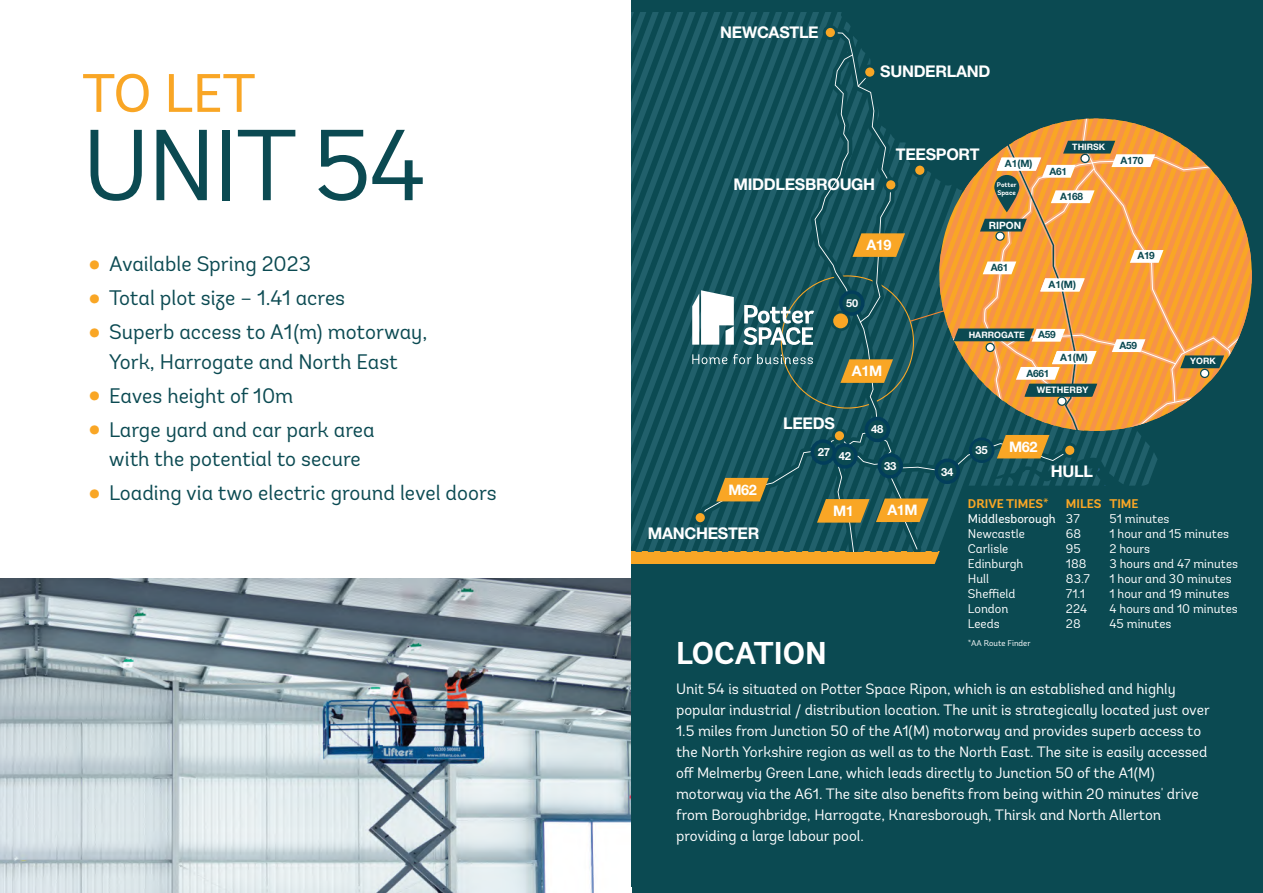
<style>
.page{position:relative;width:1263px;height:893px;background:#fff}
.page>*{position:absolute;margin:0;border:0;box-sizing:border-box;transform-origin:0 0}
.t1{font:100.5px "Andes";letter-spacing:-.025em;color:#0b4a52}
.t2{font:54px "Andes";color:#f9a625}
.t3{font:700 31.5px "Andes";color:#fff}
.t4{font:21px/29.7px "Andes";color:#0b4a52;text-align:center}
.t5{font:700 16.05px "Helvetica Neue";letter-spacing:-.02em;color:#fff}
.t6{font:15px/21px "Andes";color:#fff}
.t7{font:700 14.55px "Helvetica Neue";letter-spacing:-.03em;color:#fff}
.t8{font:12.6px/15.1px "Andes";color:#fff}
.t9{font:700 12.6px "Andes";color:#f9a625}
.t10{font:12.6px "Andes";color:#fff}
.t11{font:700 11.25px "Helvetica Neue";letter-spacing:-.02em;color:#fff}
.t12{font:700 10.95px "Helvetica Neue";color:#fff}
.t13{font:700 10.05px "Helvetica Neue";letter-spacing:-.03em;color:#0b4a52}
.t14{font:700 10.05px "Helvetica Neue LT Std";color:#0b4a52}
.t15{font:700 10.05px "Helvetica Neue";color:#fff}
.t16{font:700 9px "Helvetica Neue LT Std";letter-spacing:.01em;color:#fff}
.t17{font:700 8.85px "Helvetica Neue";color:#fff}
.t18{font:8.4px "Andes";color:#fff}
.t19{font:700 7.8px "Helvetica Neue";color:#023f5d}
.t20{font:700 6.75px/7.4px "Andes";color:#fff}
.s1{color:#f9a625}
</style>
<div class="page">
<div style="left:631px;top:0;width:632px;height:893px;background:#0b4a52"></div>
<img style="left:0;top:578px;width:631px;height:315px">
<div style="left:631px;top:551px;width:309px;height:13px;background:#f9a625"></div>
<svg style="left:631px;top:13px;width:621px;height:538px"></svg>
<h2 class="t2" style="left:82px;top:74px;width:175px">TO LET</h2>
<h1 class="t1" style="left:82px;top:130px;width:345px">UNIT 54</h1>
<h3 class="t4" style="left:90px;top:251px;width:223px"><span class="s1">●</span> Available Spring 2023</h3>
<h3 class="t4" style="left:90px;top:285px;width:257px"><span class="s1">●</span> Total plot size – 1.41 acres</h3>
<h3 class="t4" style="left:90px;top:319px;width:339px"><span class="s1">●</span> Superb access to A1(m) motorway,<br>York, Harrogate and North East</h3>
<h3 class="t4" style="left:90px;top:383px;width:205px"><span class="s1">●</span> Eaves height of 10m</h3>
<h3 class="t4" style="left:90px;top:417px;width:286px"><span class="s1">●</span> Large yard and car park area with the potential to secure</h3>
<h3 class="t4" style="left:90px;top:481px;width:408px"><span class="s1">●</span> Loading via two electric ground level doors</h3>
<p class="t5" style="left:720px;top:19px;width:100px">NEWCASTLE</p>
<p class="t5" style="left:880px;top:59px;width:112px">SUNDERLAND</p>
<p class="t5" style="left:733px;top:172px;width:143px">MIDDLESBROUGH</p>
<p class="t5" style="left:896px;top:141px;width:85px">TEESPORT</p>
<p class="t14" style="left:1005px;top:160px;width:29px">A1(M)</p>
<p class="t13" style="left:1028px;top:156px;width:4px">)</p>
<p class="t20" style="left:997px;top:182px;width:21px">Potter<br>Space</p>
<p class="t7" style="left:866px;top:233px;width:27px">A19</p>
<p class="t15" style="left:989px;top:217px;width:34px">RIPON</p>
<p class="t13" style="left:991px;top:259px;width:19px">A61</p>
<p class="t12" style="left:846px;top:295px;width:13px">50</p>
<p class="t17" style="left:1072px;top:140px;width:35px">THIRSK</p>
<p class="t13" style="left:1049px;top:163px;width:19px">A61</p>
<p class="t13" style="left:1060px;top:189px;width:24px">A168</p>
<p class="t14" style="left:1048px;top:281px;width:29px">A1(M)</p>
<p class="t7" style="left:728px;top:478px;width:30px">M62</p>
<p class="t5" style="left:783px;top:411px;width:53px">LEEDS</p>
<p class="t7" style="left:852px;top:359px;width:32px">A1M</p>
<p class="t11" style="left:871px;top:420px;width:14px">48</p>
<p class="t11" style="left:818px;top:443px;width:14px">27</p>
<p class="t11" style="left:839px;top:447px;width:14px">42</p>
<p class="t11" style="left:884px;top:457px;width:14px">33</p>
<p class="t17" style="left:969px;top:328px;width:58px">HARROGATE</p>
<p class="t13" style="left:1038px;top:327px;width:19px">A59</p>
<p class="t14" style="left:1060px;top:353px;width:29px">A1(M)</p>
<p class="t16" style="left:1037px;top:387px;width:53px">WETHERBY</p>
<p class="t13" style="left:1061px;top:349px;width:8px">A</p>
<p class="t19" style="left:1064px;top:351px;width:22px">A1(M)</p>
<p class="t13" style="left:1026px;top:365px;width:24px">A661</p>
<p class="t17" style="left:1036px;top:383px;width:52px">WETHERBY</p>
<p class="t11" style="left:941px;top:463px;width:14px">34</p>
<p class="t11" style="left:975px;top:441px;width:14px">35</p>
<p class="t7" style="left:1009px;top:435px;width:30px">M62</p>
<p class="t5" style="left:1051px;top:459px;width:44px">HULL</p>
<p class="t13" style="left:1120px;top:153px;width:24px">A170</p>
<p class="t13" style="left:1137px;top:247px;width:19px">A19</p>
<p class="t13" style="left:1119px;top:338px;width:19px">A59</p>
<p class="t17" style="left:1190px;top:354px;width:27px">YORK</p>
<p class="t9" style="left:968px;top:499px;width:82px">DRIVE TIMES*</p>
<p class="t10" style="left:968px;top:514px;width:89px">Middlesborough</p>
<p class="t8" style="left:968px;top:527px;width:59px">Newcastle<br>Carlisle<br>Edinburgh<br>Hull<br>Sheffield<br>London<br>Leeds</p>
<p class="t18" style="left:968px;top:640px;width:64px">*AA Route Finder</p>
<p class="t9" style="left:1066px;top:499px;width:37px">MILES</p>
<p class="t8" style="left:1066px;top:512px;width:25px">37<br>68<br>95<br>188<br>83.7<br>71.1<br>224<br>28</p>
<p class="t9" style="left:1109px;top:499px;width:31px">TIME</p>
<p class="t8" style="left:1109px;top:512px;width:130px">51 minutes<br>1 hour and 15 minutes<br>2 hours<br>3 hours and 47 minutes<br>1 hour and 30 minutes<br>1 hour and 19 minutes<br>4 hours and 10 minutes<br>45 minutes</p>
<p class="t7" style="left:833px;top:499px;width:22px">M1</p>
<p class="t7" style="left:887px;top:499px;width:32px">A1M</p>
<p class="t5" style="left:648px;top:521px;width:113px">MANCHESTER</p>
<h3 class="t3" style="left:676px;top:642px;width:152px">LOCATION</h3>
<p class="t6" style="left:676px;top:680px;width:535px">Unit 54 is situated on Potter Space Ripon, which is an established and highly popular industrial / distribution location. The unit is strategically located just over 1.5 miles from Junction 50 of the A1(M) motorway and provides superb access to the North Yorkshire region as well as to the North East. The site is easily accessed off Melmerby Green Lane, which leads directly to Junction 50 of the A1(M) motorway via the A61. The site also benefits from being within 20 minutes' drive from Boroughbridge, Harrogate, Knaresborough, Thirsk and North Allerton providing a large labour pool.</p>
</div>
